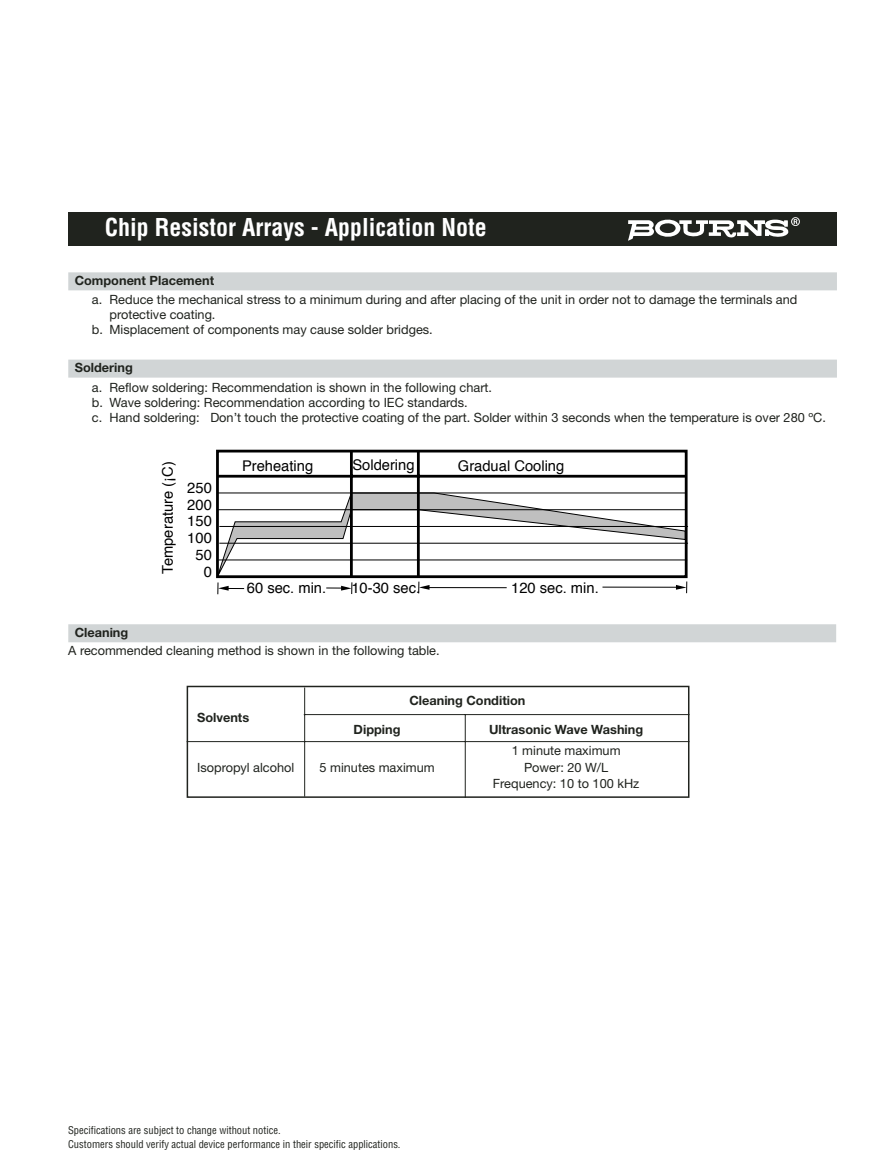
<style>
.page{position:relative;width:891px;height:1175px;background:#fff}
.page>*{position:absolute;margin:0;border:0;box-sizing:border-box;transform-origin:0 0}
.t1{font:700 condensed 24px "Helvetica";color:#fff}
.t2{font:14.7px/16.8px "Helvetica";color:#000;text-align:right}
.t3{font:12.75px/15px "Helvetica Neue";color:#20231e}
.t4{font:700 12.75px "Helvetica Neue";color:#20231e}
.t5{font:condensed 10.5px/14.2px "Helvetica";color:#20231e}
</style>
<div class="page">
<div style="left:68px;top:624px;width:768px;height:18px;background:#d1d5d6"></div>
<div style="left:68px;top:272px;width:769px;height:18px;background:#d1d5d6"></div>
<div style="left:68px;top:359px;width:769px;height:18px;background:#d1d5d6"></div>
<div style="left:187px;top:685px;width:502px;height:113px;border:2px solid #20231e"></div>
<hr style="left:304px;top:687px;width:1px;height:109px;background:#20231e">
<hr style="left:304px;top:714px;width:385px;height:1px;background:#20231e">
<hr style="left:187px;top:741px;width:502px;height:1px;background:#20231e">
<hr style="left:465px;top:714px;width:1px;height:84px;background:#20231e">
<div style="left:216px;top:450px;width:472px;height:128px;border:3px solid #000"></div>
<svg style="left:216px;top:492px;width:471px;height:102px"></svg>
<hr style="left:217px;top:475px;width:469px;height:2px;background:#000">
<hr style="left:350px;top:451px;width:3px;height:125px;background:#000">
<hr style="left:417px;top:451px;width:3px;height:125px;background:#000">
<hr style="left:217px;top:492px;width:469px;height:1px;background:#000">
<hr style="left:217px;top:509px;width:469px;height:1px;background:#000">
<hr style="left:219px;top:526px;width:469px;height:1px;background:#000">
<hr style="left:219px;top:543px;width:469px;height:1px;background:#000">
<hr style="left:218px;top:559px;width:469px;height:1px;background:#000">
<div style="left:68px;top:212px;width:769px;height:34px;background:#20231e"></div>
<svg style="left:628px;top:217px;width:172px;height:24px"></svg>
<h1 class="t1" style="left:105px;top:217px;width:383px">Chip Resistor Arrays - Application Note</h1>
<p class="t4" style="left:75px;top:276px;width:141px">Component Placement</p>
<p class="t3" style="left:92px;top:293px;width:707px">a. Reduce the mechanical stress to a minimum during and after placing of the unit in order not to damage the terminals and</p>
<p class="t3" style="left:110px;top:308px;width:108px">protective coating.</p>
<p class="t3" style="left:92px;top:323px;width:342px">b. Misplacement of components may cause solder bridges.</p>
<p class="t4" style="left:75px;top:363px;width:60px">Soldering</p>
<p class="t3" style="left:92px;top:381px;width:736px">a. Reflow soldering: Recommendation is shown in the following chart.<br>b. Wave soldering: Recommendation according to IEC standards.<br>c. Hand soldering: Don’t touch the protective coating of the part. Solder within 3 seconds when the temperature is over 280 ºC.</p>
<p class="t2" style="left:160px;top:573px;width:114px;rotate:-90deg">Temperature (¡C)</p>
<p class="t2" style="left:187px;top:480px;width:26px">250<br>200<br>150<br>100<br>50<br>0</p>
<p class="t2" style="left:242px;top:458px;width:73px">Preheating</p>
<p class="t2" style="left:352px;top:457px;width:64px">Soldering</p>
<p class="t2" style="left:458px;top:458px;width:108px">Gradual Cooling</p>
<p class="t2" style="left:247px;top:581px;width:81px">60 sec. min.</p>
<p class="t2" style="left:351px;top:580px;width:70px">10-30 sec.</p>
<p class="t2" style="left:511px;top:581px;width:89px">120 sec. min.</p>
<p class="t4" style="left:75px;top:628px;width:55px">Cleaning</p>
<p class="t3" style="left:68px;top:644px;width:373px">A recommended cleaning method is shown in the following table.</p>
<p class="t4" style="left:197px;top:713px;width:54px">Solvents</p>
<p class="t4" style="left:409px;top:696px;width:118px">Cleaning Condition</p>
<p class="t4" style="left:354px;top:725px;width:48px">Dipping</p>
<p class="t4" style="left:489px;top:725px;width:156px">Ultrasonic Wave Washing</p>
<p class="t3" style="left:512px;top:744px;width:110px">1 minute maximum</p>
<p class="t3" style="left:197px;top:760px;width:99px">Isopropyl alcohol</p>
<p class="t3" style="left:319px;top:760px;width:117px">5 minutes maximum</p>
<p class="t3" style="left:493px;top:760px;width:148px;line-height:16.5px;text-align:center">Power: 20 W/L<br>Frequency: 10 to 100 kHz</p>
<p class="t5" style="left:68px;top:1124px;width:334px">Specifications are subject to change without notice.<br>Customers should verify actual device performance in their specific applications.</p>
</div>
